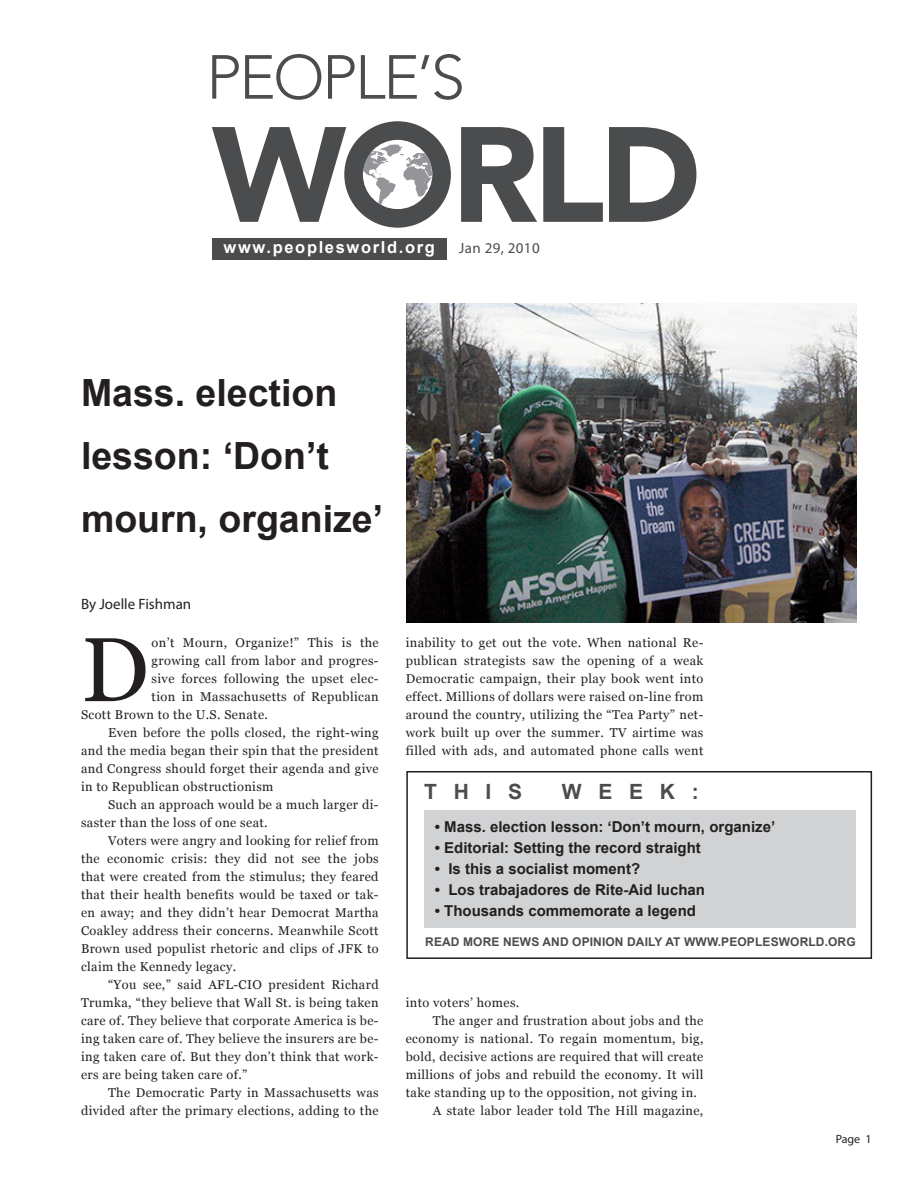
<style>
.page{position:relative;width:918px;height:1188px;background:#fff}
.page>*{position:absolute;margin:0;border:0;box-sizing:border-box;transform-origin:0 0}
.caps_paragraph{font:90.75px "Georgia";color:#231f20}
.title_arial-big{font:700 37.5px/63px "Arial";color:#231f20}
.title_arial-Tiny{font:700 21px "Arial";letter-spacing:.8em;color:#4b4c4d}
.t1{font:700 16.5px "Arial";letter-spacing:.1em;color:#fff}
.t2{font:700 15px "Arial";color:#231f20}
.by_line{font:15px "Myriad Pro";color:#231f20}
.by_line-2{font:15px "Myriad Pro";letter-spacing:.025em;color:#4b4c4d}
.body-text{font:12.75px/18px "Georgia";letter-spacing:.03em;color:#231f20;text-align:justify}
.caps_paragraph-2{font:12.75px "Georgia";letter-spacing:.03em;color:#231f20}
.title_arial-Tiny-2{font:700 12px "Arial";letter-spacing:.01em;color:#4b4c4d}
.by_line-3{font:12px "Myriad Pro";color:#231f20}
</style>
<div class="page">
<div style="left:212px;top:238px;width:235px;height:21px;background:#4b4c4d"></div>
<svg style="left:212px;top:55px;width:27px;height:44px"></svg>
<svg style="left:245px;top:54px;width:76px;height:46px"></svg>
<svg style="left:328px;top:55px;width:27px;height:44px"></svg>
<svg style="left:361px;top:54px;width:101px;height:46px"></svg>
<svg style="left:461px;top:127px;width:76px;height:95px"></svg>
<svg style="left:543px;top:127px;width:60px;height:95px"></svg>
<svg style="left:609px;top:127px;width:87px;height:95px"></svg>
<svg style="left:212px;top:121px;width:239px;height:107px"></svg>
<div style="left:424px;top:810px;width:432px;height:118px;background:#d1d2d4"></div>
<div style="left:406px;top:771px;width:466px;height:188px;border:2px solid #231f20"></div>
<img style="left:406px;top:303px;width:451px;height:319px">
<p class="t1" style="left:224px;top:237px;width:213px">www.peoplesworld.org</p>
<p class="by_line-2" style="left:459px;top:239px;width:82px">Jan 29, 2010</p>
<p class="title_arial-big" style="left:81px;top:363px;width:304px">Mass. election lesson: ‘Don’t mourn, organize’</p>
<p class="by_line" style="left:81px;top:595px;width:112px">By Joelle Fishman</p>
<p class="caps_paragraph" style="left:81px;top:618px;width:69px">D</p>
<p class="caps_paragraph-2" style="left:152px;top:636px;width:229px">on’t Mourn, Organize!” This is the</p>
<p class="caps_paragraph-2" style="left:152px;top:654px;width:229px">growing call from labor and progres-</p>
<p class="caps_paragraph-2" style="left:152px;top:672px;width:229px">sive forces following the upset elec-</p>
<p class="caps_paragraph-2" style="left:152px;top:690px;width:229px">tion in Massachusetts of Republican</p>
<p class="caps_paragraph-2" style="left:81px;top:708px;width:188px">Scott Brown to the U.S. Senate.</p>
<p class="body-text" style="left:81px;top:724px;width:299px;text-indent:27px">Even before the polls closed, the right-wing and the media began their spin that the president and Congress should forget their agenda and give in to Republican obstructionism</p>
<p class="body-text" style="left:81px;top:796px;width:299px;text-indent:27px">Such an approach would be a much larger di&shy;saster than the loss of one seat.</p>
<p class="body-text" style="left:81px;top:832px;width:299px;text-indent:27px">Voters were angry and looking for relief from the economic crisis: they did not see the jobs that were created from the stimulus; they feared that their health benefits would be taxed or tak&shy;en away; and they didn’t hear Democrat Martha Coakley address their concerns. Meanwhile Scott Brown used populist rhetoric and clips of JFK to claim the Kennedy legacy.</p>
<p class="body-text" style="left:81px;top:976px;width:299px;text-indent:27px">“You see,” said AFL-CIO president Richard Trumka, “they believe that Wall St. is being taken care of. They believe that corporate America is be&shy;ing taken care of. They believe the insurers are be&shy;ing taken care of. But they don’t think that work&shy;ers are being taken care of.”</p>
<p class="body-text" style="left:81px;top:1084px;width:299px;text-align:right">The Democratic Party in Massachusetts was divided after the primary elections, adding to the</p>
<p class="body-text" style="left:406px;top:634px;width:299px">inability to get out the vote. When national Re&shy;publican strategists saw the opening of a weak Democratic campaign, their play book went into effect. Millions of dollars were raised on-line from around the country, utilizing the “Tea Party” net&shy;work built up over the summer. TV airtime was filled with ads, and automated phone calls went</p>
<p class="title_arial-Tiny" style="left:424px;top:777px;width:100px">THIS</p>
<p class="title_arial-Tiny" style="left:562px;top:777px;width:139px">WEEK:</p>
<p class="t2" style="left:435px;top:817px;width:342px">• Mass. election lesson: ‘Don’t mourn, organize’</p>
<p class="t2" style="left:435px;top:838px;width:268px">• Editorial: Setting the record straight</p>
<p class="t2" style="left:435px;top:859px;width:207px">• Is this a socialist moment?</p>
<p class="t2" style="left:435px;top:880px;width:272px">• Los trabajadores de Rite-Aid luchan</p>
<p class="t2" style="left:435px;top:901px;width:263px">• Thousands commemorate a legend</p>
<p class="title_arial-Tiny-2" style="left:425px;top:934px;width:432px">READ MORE NEWS AND OPINION DAILY AT WWW.PEOPLESWORLD.ORG</p>
<p class="body-text" style="left:406px;top:994px;width:115px">into voters’ homes.</p>
<p class="body-text" style="left:406px;top:1012px;width:299px;text-indent:27px">The anger and frustration about jobs and the economy is national. To regain momentum, big, bold, decisive actions are required that will create millions of jobs and rebuild the economy. It will take standing up to the opposition, not giving in.</p>
<p class="body-text" style="left:433px;top:1102px;width:272px">A state labor leader told The Hill magazine,</p>
<p class="by_line-3" style="left:836px;top:1132px;width:37px">Page 1</p>
</div>
